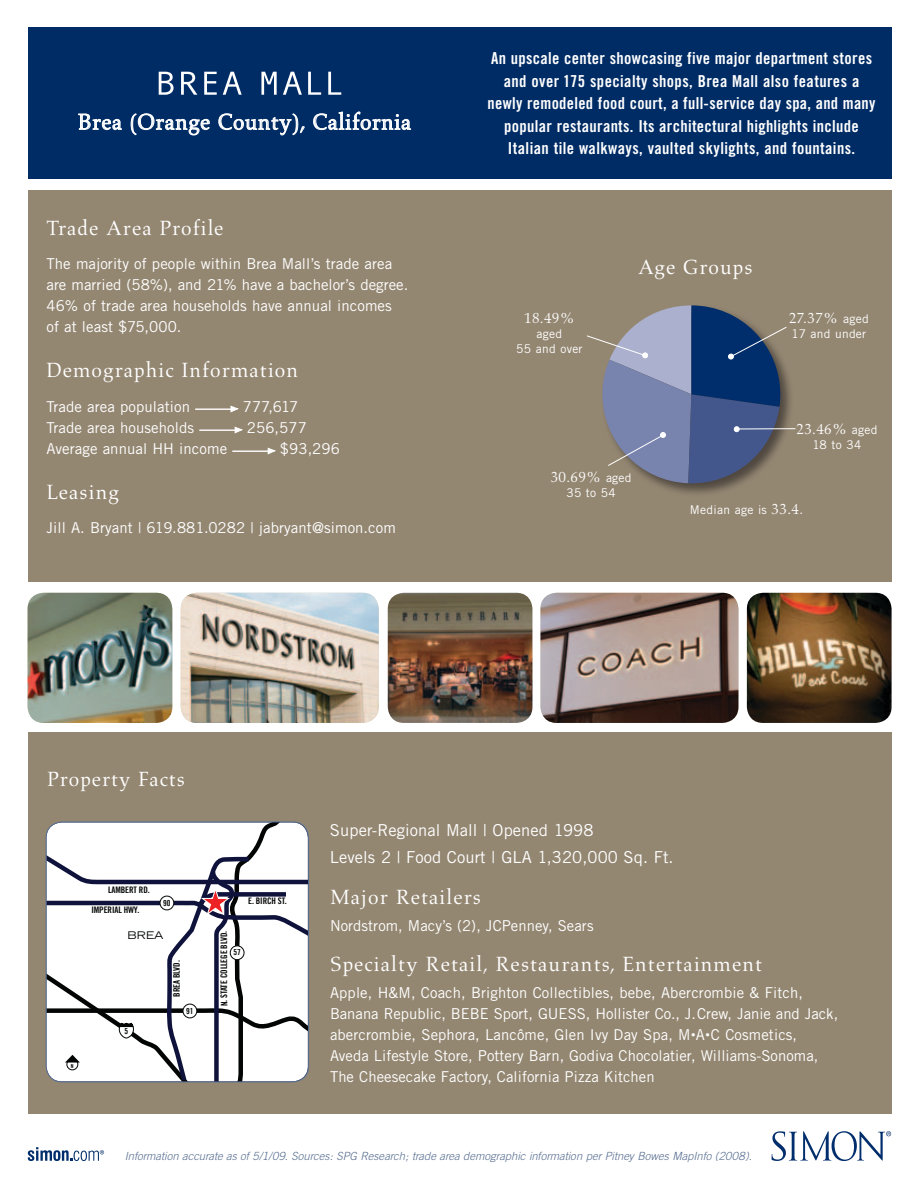
<style>
.page{position:relative;width:918px;height:1188px;background:#fff}
.page>*{position:absolute;margin:0;border:0;box-sizing:border-box;transform-origin:0 0}
.t1{font:22.5px "Aldus";letter-spacing:.025em;color:#fff}
.t2{font:21px "Aldus";letter-spacing:.05em;color:#fff}
.t3{font:16.5px/22.5px "Trade Gothic Bold Cond Twenty";letter-spacing:.02em;color:#fff;text-align:center}
.t4{font:16.5px/27px "Trade Gothic";letter-spacing:.005em;color:#fff}
.t5{font:15px/21px "Trade Gothic";letter-spacing:.005em;color:#fff}
.t6{font:15px "Aldus";letter-spacing:.025em;color:#fff}
.t7{font:12px/15px "Trade Gothic";letter-spacing:.025em;color:#fff;text-align:center}
.t8{font:italic 300 11.25px "Trade Gothic";color:#566d90}
.t9{font:expanded 10.5px "Trade Gothic LH";color:#030505}
.t10{font:9px "Trade Gothic Bold Cond Twenty";letter-spacing:-.01em;color:#030505}
.t11{font:8.25px "Trade Gothic Bold Cond Twenty";color:#030505}
.t12{font:5.55px "Trade Gothic Bold Cond Twenty";color:#030505}
.s1{font-family:"Trade Gothic";font-size:12px}
.s2{font-family:"Aldus";font-size:15px}
.s3{font-size:9px}
</style>
<div class="page">
<div style="left:28px;top:190px;width:864px;height:392px;background:#948772"></div>
<div style="left:28px;top:732px;width:864px;height:382px;background:#948772"></div>
<div style="left:28px;top:27px;width:864px;height:152px;background:#002c65"></div>
<svg style="left:772px;top:1131px;width:119px;height:30px"></svg>
<svg style="left:28px;top:1147px;width:76px;height:14px"></svg>
<div style="left:601px;top:304px;width:194px;height:193px;background:#231f20;opacity:.6"></div>
<svg style="left:159px;top:72px;width:15px;height:23px"></svg>
<svg style="left:181px;top:72px;width:16px;height:23px"></svg>
<svg style="left:204px;top:72px;width:13px;height:23px"></svg>
<svg style="left:223px;top:72px;width:19px;height:23px"></svg>
<svg style="left:261px;top:72px;width:16px;height:23px"></svg>
<svg style="left:283px;top:72px;width:19px;height:23px"></svg>
<svg style="left:308px;top:72px;width:13px;height:23px"></svg>
<svg style="left:328px;top:72px;width:13px;height:23px"></svg>
<hr style="left:195px;top:409px;width:39px;height:1px;background:#fff">
<svg style="left:230px;top:406px;width:8px;height:6px"></svg>
<hr style="left:199px;top:430px;width:40px;height:1px;background:#fff">
<svg style="left:234px;top:427px;width:9px;height:6px"></svg>
<hr style="left:232px;top:451px;width:40px;height:1px;background:#fff">
<svg style="left:267px;top:448px;width:9px;height:6px"></svg>
<hr style="left:736px;top:428px;width:59px;height:1px;background:#fff">
<svg style="left:587px;top:305px;width:200px;height:178px"></svg>
<svg style="left:78px;top:113px;width:44px;height:17px"></svg>
<svg style="left:130px;top:113px;width:80px;height:23px"></svg>
<svg style="left:218px;top:113px;width:87px;height:23px"></svg>
<svg style="left:313px;top:111px;width:98px;height:19px"></svg>
<svg style="left:46px;top:822px;width:263px;height:260px;background:#e2e1e4"></svg>
<div style="left:46px;top:822px;width:263px;height:260px;border:1px solid #566d90;border-radius:16px"></div>
<img style="left:28px;top:593px;width:144px;height:130px">
<img style="left:181px;top:593px;width:198px;height:130px">
<img style="left:540px;top:593px;width:198px;height:130px">
<img style="left:747px;top:593px;width:145px;height:130px">
<img style="left:388px;top:593px;width:144px;height:130px">
<h1 class="t1" style="left:78px;top:109px;width:335px">Brea (Orange County), California</h1>
<h2 class="t2" style="left:47px;top:216px;width:179px">Trade Area Profile</h2>
<p class="t5" style="left:47px;top:253px;width:363px">The majority of people within Brea Mall’s trade area are married (58%), and 21% have a bachelor’s degree.<br>46% of trade area households have annual incomes<br>of at least $75,000.</p>
<h2 class="t2" style="left:47px;top:359px;width:253px">Demographic Information</h2>
<p class="t5" style="left:47px;top:396px;width:145px">Trade area population</p>
<p class="t5" style="left:243px;top:396px;width:57px">777,617</p>
<p class="t5" style="left:47px;top:417px;width:149px">Trade area households</p>
<p class="t5" style="left:247px;top:417px;width:62px">256,577</p>
<p class="t5" style="left:47px;top:438px;width:182px">Average annual HH income</p>
<p class="t5" style="left:280px;top:438px;width:62px">$93,296</p>
<h2 class="t2" style="left:47px;top:480px;width:74px">Leasing</h2>
<p class="t5" style="left:47px;top:517px;width:351px">Jill A. Bryant | 619.881.0282 | jabryant@simon.com</p>
<p class="t3" style="left:488px;top:47px;width:389px">An upscale center showcasing five major department stores and over 175 specialty shops, Brea Mall also features a newly remodeled food court, a full-service day spa, and many popular restaurants. Its architectural highlights include Italian tile walkways, vaulted skylights, and fountains.</p>
<p class="t6" style="left:524px;top:310px;width:52px">18.49%</p>
<p class="t7" style="left:516px;top:326px;width:68px">aged<br>55 and over</p>
<h2 class="t2" style="left:638px;top:255px;width:116px">Age Groups</h2>
<p class="t6" style="left:551px;top:469px;width:82px">30.69% <span class="s1">aged</span></p>
<p class="t7" style="left:566px;top:485px;width:51px">35 to 54</p>
<p class="t6" style="left:789px;top:310px;width:81px">27.37% <span class="s1">aged</span></p>
<p class="t7" style="left:792px;top:326px;width:76px">17 and under</p>
<p class="t6" style="left:797px;top:421px;width:82px">23.46% <span class="s1">aged</span></p>
<p class="t7" style="left:813px;top:437px;width:50px">18 to 34</p>
<p class="t7" style="left:690px;top:502px;width:115px">Median age is <span class="s2">33.4</span>.</p>
<h2 class="t2" style="left:47px;top:768px;width:139px">Property Facts</h2>
<p class="t12" style="left:71px;top:1062px;width:4px">N</p>
<p class="t10" style="left:108px;top:884px;width:43px">LAMBERT RD.</p>
<p class="t10" style="left:91px;top:905px;width:49px">IMPERIAL HWY.</p>
<p class="t11" style="left:163px;top:898px;width:9px">90</p>
<p class="t9" style="left:127px;top:928px;width:38px">BREA</p>
<p class="t11" style="left:125px;top:1026px;width:5px">5</p>
<p class="t10" style="left:171px;top:997px;width:38px;rotate:-90deg">BREA BLVD.</p>
<p class="t11" style="left:186px;top:1006px;width:9px">91</p>
<p class="t10" style="left:248px;top:895px;width:40px">E. BIRCH ST.</p>
<p class="t10" style="left:218px;top:1006px;width:77px;rotate:-90deg">N. STATE COLLEGE BLVD.</p>
<p class="t11" style="left:233px;top:947px;width:9px">57</p>
<p class="t4" style="left:330px;top:817px;width:345px">Super-Regional Mall | Opened 1998<br>Levels 2 | Food Court | GLA 1,320,000 Sq. Ft.</p>
<h2 class="t2" style="left:330px;top:885px;width:152px">Major Retailers</h2>
<p class="t5" style="left:330px;top:915px;width:265px">Nordstrom, Macy’s (2), JCPenney, Sears</p>
<h2 class="t2" style="left:330px;top:952px;width:434px">Specialty Retail, Restaurants, Entertainment</h2>
<p class="t5" style="left:330px;top:982px;width:510px">Apple, H&amp;M, Coach, Brighton Collectibles, bebe, Abercrombie &amp; Fitch, Banana Republic, BEBE Sport, GUESS, Hollister Co., J.Crew, Janie and Jack, abercrombie, Sephora, Lancôme, Glen Ivy Day Spa, M<span class="s3">•</span>A<span class="s3">•</span>C Cosmetics, Aveda Lifestyle Store, Pottery Barn, Godiva Chocolatier, Williams-Sonoma, The Cheesecake Factory, California Pizza Kitchen</p>
<p class="t8" style="left:125px;top:1150px;width:629px">Information accurate as of 5/1/09. Sources: SPG Research; trade area demographic information per Pitney Bowes MapInfo (2008).</p>
</div>
